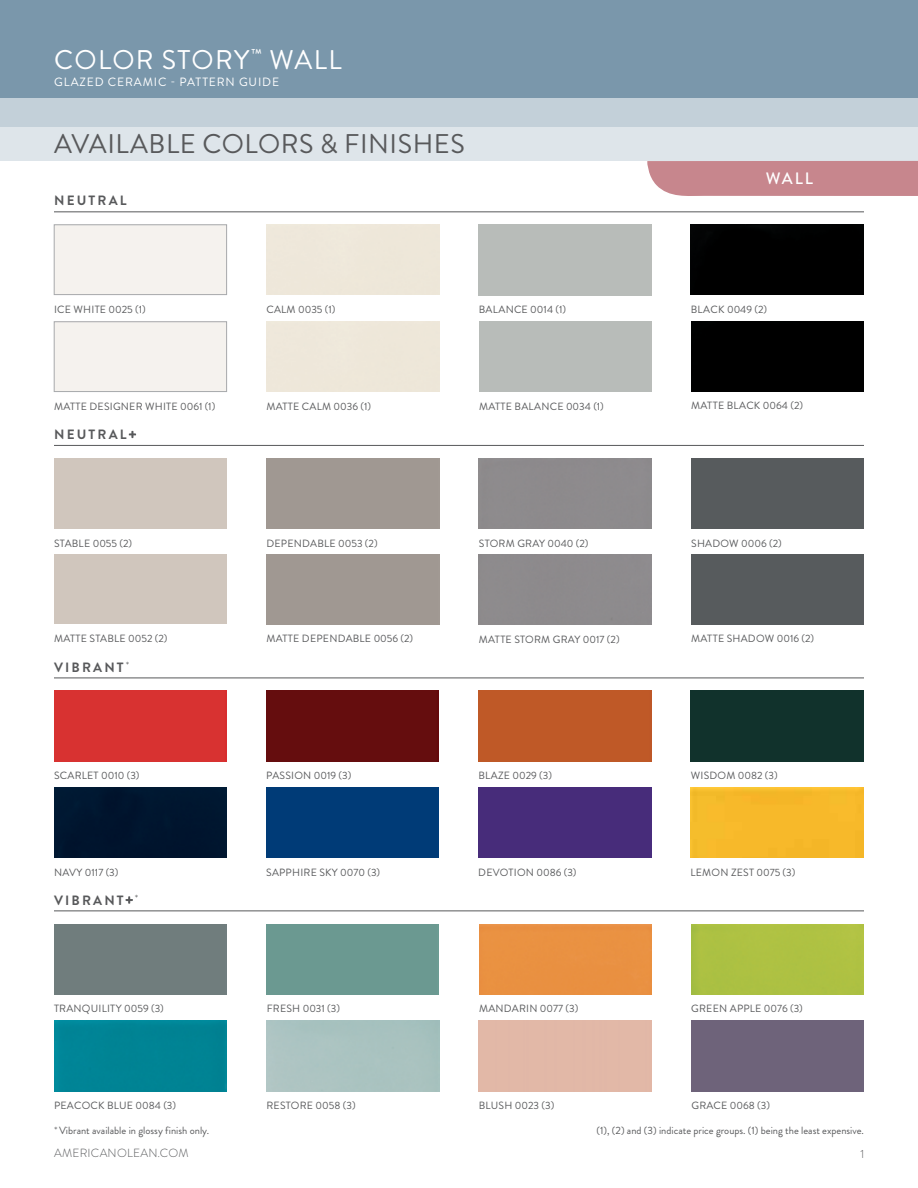
<style>
.page{position:relative;width:918px;height:1188px;background:#fff}
.page>*{position:absolute;margin:0;border:0;box-sizing:border-box;transform-origin:0 0}
.t1{font:27px "Brandon Grotesque";letter-spacing:.02em;color:#58595b}
.t2{font:27px "Brandon Grotesque";letter-spacing:.05em;color:#fff}
.t3{font:500 16.5px "Brandon Grotesque";color:#fff}
.t4{font:700 13.5px "Brandon Grotesque";letter-spacing:.16em;color:#58595b}
.t5{font:12px "Brandon Grotesque";letter-spacing:.07em;color:#fff}
.t6{font:300 11.85px "Brandon Grotesque";letter-spacing:.02em;color:#58595b}
.t7{font:10.5px "Brandon Grotesque";letter-spacing:.02em;color:#58595b}
.t8{font:10.5px "Brandon Grotesque";color:#58595b}
.s1{font-weight:900}
.s2{font-weight:300}
</style>
<div class="page">
<div style="left:0;top:0;width:918px;height:127px;background:#7a97ab"></div>
<div style="left:0;top:98px;width:918px;height:63px;background:#dee5ea"></div>
<div style="left:0;top:98px;width:918px;height:29px;background:#c3d0d9"></div>
<div style="left:647px;top:161px;width:271px;height:35px;background:#c7868d"></div>
<div style="left:54px;top:225px;width:173px;height:70px;border:1px solid #a7a9ac"></div>
<div style="left:691px;top:225px;width:173px;height:70px;background:#000"></div>
<hr style="left:54px;top:211px;width:810px;height:1px;background:#58595b">
<div style="left:54px;top:322px;width:173px;height:70px;border:1px solid #a7a9ac"></div>
<div style="left:691px;top:322px;width:173px;height:69px;background:#000"></div>
<div style="left:266px;top:788px;width:173px;height:70px;background:#003b77"></div>
<div style="left:478px;top:788px;width:173px;height:70px;background:#472c7a"></div>
<div style="left:266px;top:691px;width:173px;height:70px;background:#650d0e"></div>
<div style="left:691px;top:691px;width:172px;height:70px;background:#11322c"></div>
<div style="left:54px;top:788px;width:173px;height:70px;background:#00152e"></div>
<div style="left:54px;top:691px;width:173px;height:70px;background:#d83231"></div>
<div style="left:478px;top:691px;width:173px;height:70px;background:#bf5927"></div>
<div style="left:690px;top:788px;width:173px;height:70px;background:#f7b92a"></div>
<hr style="left:54px;top:678px;width:810px;height:1px;background:#58595b">
<div style="left:691px;top:1021px;width:173px;height:70px;background:#6e637a"></div>
<div style="left:479px;top:924px;width:172px;height:70px;background:#e99141"></div>
<div style="left:691px;top:924px;width:173px;height:70px;background:#aec143"></div>
<div style="left:54px;top:1021px;width:173px;height:70px;background:#008494"></div>
<hr style="left:54px;top:911px;width:810px;height:1px;background:#58595b">
<svg style="left:126px;top:896px;width:7px;height:8px"></svg>
<div style="left:691px;top:458px;width:173px;height:71px;background:#575b5d"></div>
<div style="left:691px;top:554px;width:173px;height:70px;background:#575b5d"></div>
<hr style="left:54px;top:445px;width:810px;height:1px;background:#58595b">
<svg style="left:129px;top:431px;width:7px;height:7px"></svg>
<h1 class="t2" style="left:54px;top:41px;width:289px">COLOR STORY<sup>™</sup> WALL</h1>
<p class="t5" style="left:54px;top:73px;width:227px">GLAZED CERAMIC - PATTERN GUIDE</p>
<h1 class="t1" style="left:54px;top:125px;width:412px">AVAILABLE COLORS &amp; FINISHES</h1>
<p class="t4" style="left:54px;top:191px;width:74px">NEUTRAL</p>
<h2 class="t3" style="left:766px;top:167px;width:49px">WALL</h2>
<p class="t7" style="left:54px;top:302px;width:93px">ICE WHITE 0025 (1)</p>
<p class="t7" style="left:266px;top:302px;width:71px">CALM 0035 (1)</p>
<p class="t7" style="left:479px;top:302px;width:89px">BALANCE 0014 (1)</p>
<p class="t7" style="left:691px;top:302px;width:78px">BLACK 0049 (2)</p>
<p class="t7" style="left:54px;top:399px;width:163px">MATTE DESIGNER WHITE 0061 (1)</p>
<p class="t7" style="left:266px;top:399px;width:106px">MATTE CALM 0036 (1)</p>
<p class="t7" style="left:479px;top:399px;width:126px">MATTE BALANCE 0034 (1)</p>
<p class="t7" style="left:691px;top:399px;width:113px">MATTE BLACK 0064 (2)</p>
<p class="t4" style="left:54px;top:425px;width:84px">NEUTRAL+</p>
<p class="t7" style="left:54px;top:536px;width:80px">STABLE 0055 (2)</p>
<p class="t7" style="left:266px;top:536px;width:113px">DEPENDABLE 0053 (2)</p>
<p class="t7" style="left:479px;top:536px;width:111px">STORM GRAY 0040 (2)</p>
<p class="t7" style="left:691px;top:536px;width:92px">SHADOW 0006 (2)</p>
<p class="t7" style="left:54px;top:631px;width:115px">MATTE STABLE 0052 (2)</p>
<p class="t7" style="left:266px;top:632px;width:148px">MATTE DEPENDABLE 0056 (2)</p>
<p class="t7" style="left:479px;top:632px;width:142px">MATTE STORM GRAY 0017 (2)</p>
<p class="t7" style="left:691px;top:632px;width:124px">MATTE SHADOW 0016 (2)</p>
<p class="t4" style="left:54px;top:657px;width:77px">VIBRANT<sup>*</sup></p>
<p class="t7" style="left:54px;top:768px;width:87px">SCARLET 0010 (3)</p>
<p class="t7" style="left:478px;top:768px;width:75px">BLAZE 0029 (3)</p>
<p class="t7" style="left:266px;top:768px;width:87px">PASSION 0019 (3)</p>
<p class="t7" style="left:691px;top:768px;width:88px">WISDOM 0082 (3)</p>
<p class="t8" style="left:54px;top:865px;width:66px">NAVY 0117 (3)</p>
<p class="t4" style="left:54px;top:890px;width:86px">VIBRANT<span class="s1">+</span><sup>*</sup></p>
<p class="t7" style="left:54px;top:1002px;width:111px">TRANQUILITY 0059 (3)</p>
<p class="t7" style="left:266px;top:865px;width:116px">SAPPHIRE SKY 0070 (3)</p>
<p class="t7" style="left:478px;top:865px;width:100px">DEVOTION 0086 (3)</p>
<p class="t7" style="left:690px;top:865px;width:106px">LEMON ZEST 0075 (3)</p>
<p class="t7" style="left:267px;top:1001px;width:75px">FRESH 0031 (3)</p>
<p class="t7" style="left:479px;top:1001px;width:101px">MANDARIN 0077 (3)</p>
<p class="t7" style="left:691px;top:1001px;width:113px">GREEN APPLE 0076 (3)</p>
<p class="t7" style="left:54px;top:1098px;width:124px">PEACOCK BLUE 0084 (3)</p>
<p class="t7" style="left:266px;top:1098px;width:91px">RESTORE 0058 (3)</p>
<p class="t7" style="left:479px;top:1098px;width:77px">BLUSH 0023 (3)</p>
<p class="t7" style="left:691px;top:1098px;width:80px">GRACE 0068 (3)</p>
<p class="t8" style="left:54px;top:1123px;width:157px"><span class="s2">*</span>Vibrant available in glossy finish only.</p>
<p class="t8" style="left:597px;top:1123px;width:269px">(1), (2) and (3) indicate price groups. (1) being the least expensive.</p>
<p class="t6" style="left:54px;top:1145px;width:136px">AMERICANOLEAN.COM</p>
<p class="t6" style="left:861px;top:1146px;width:5px">1</p>
</div>
